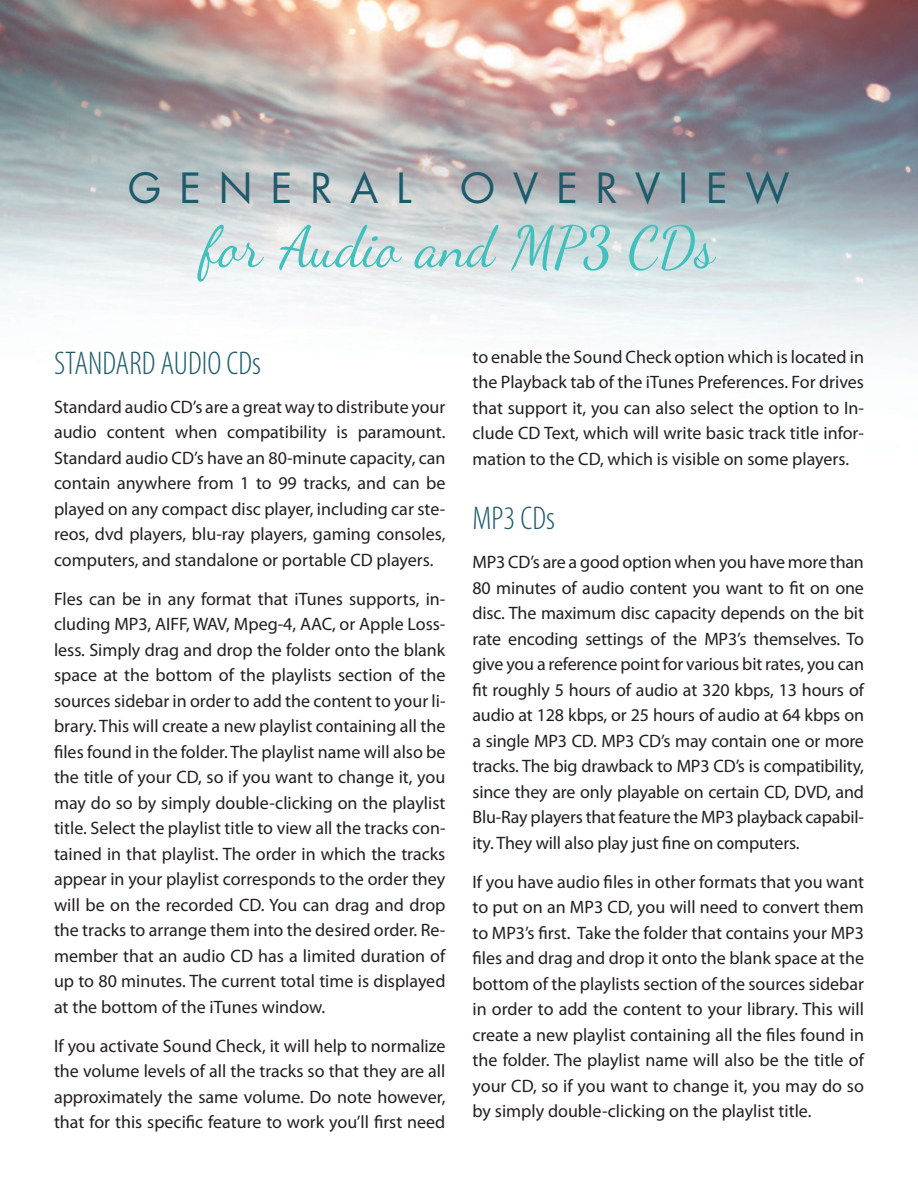
<style>
.page{position:relative;width:918px;height:1188px;background:#fff}
.page>*{position:absolute;margin:0;border:0;box-sizing:border-box;transform-origin:0 0}
.t1{font:57px "Dancing Script OT";color:#42c0bd}
.t2{font:40.5px "Futura Std";letter-spacing:.445em;color:#1d5b6b}
.t3{font:300 condensed 33px "Myriad Pro";color:#1d5b6b}
.t4{font:18px/25.5px "Myriad Pro";color:#231f20;text-align:justify}
</style>
<div class="page">
<img style="left:0;top:0;width:918px;height:346px">
<h2 class="t2" style="left:128px;top:162px;width:663px">GENERAL OVERVIEW</h2>
<h1 class="t1" style="left:202px;top:213px;width:515px">for Audio and MP3 CDs</h1>
<h3 class="t3" style="left:54px;top:345px;width:209px">STANDARD AUDIO CDs</h3>
<p class="t4" style="left:54px;top:394px;width:393px">Standard audio CD’s are a great way to distribute your audio content when compatibility is paramount.<br>Standard audio CD’s have an 80-minute capacity, can contain anywhere from 1 to 99 tracks, and can be played on any compact disc player, including car ste&shy;reos, dvd players, blu-ray players, gaming consoles, computers, and standalone or portable CD players.</p>
<p class="t4" style="left:54px;top:586px;width:393px">Fles can be in any format that iTunes supports, in&shy;cluding MP3, AIFF, WAV, Mpeg-4, AAC, or Apple Loss&shy;less. Simply drag and drop the folder onto the blank space at the bottom of the playlists section of the sources sidebar in order to add the content to your li&shy;brary. This will create a new playlist containing all the files found in the folder. The playlist name will also be the title of your CD, so if you want to change it, you may do so by simply double-clicking on the playlist title. Select the playlist title to view all the tracks con&shy;tained in that playlist. The order in which the tracks appear in your playlist corresponds to the order they will be on the recorded CD. You can drag and drop the tracks to arrange them into the desired order. Re&shy;member that an audio CD has a limited duration of up to 80 minutes. The current total time is displayed at the bottom of the iTunes window.</p>
<p class="t4" style="left:54px;top:1033px;width:393px">If you activate Sound Check, it will help to normalize the volume levels of all the tracks so that they are all approximately the same volume. Do note however, that for this specific feature to work you’ll first need</p>
<p class="t4" style="left:472px;top:344px;width:393px">to enable the Sound Check option which is located in the Playback tab of the iTunes Preferences. For drives that support it, you can also select the option to In&shy;clude CD Text, which will write basic track title infor&shy;mation to the CD, which is visible on some players.</p>
<h3 class="t3" style="left:472px;top:501px;width:84px">MP3 CDs</h3>
<p class="t4" style="left:472px;top:549px;width:393px">MP3 CD’s are a good option when you have more than 80 minutes of audio content you want to fit on one disc. The maximum disc capacity depends on the bit rate encoding settings of the MP3’s themselves. To give you a reference point for various bit rates, you can fit roughly 5 hours of audio at 320 kbps, 13 hours of audio at 128 kbps, or 25 hours of audio at 64 kbps on a single MP3 CD. MP3 CD’s may contain one or more tracks. The big drawback to MP3 CD’s is compatibility, since they are only playable on certain CD, DVD, and Blu-Ray players that feature the MP3 playback capabil&shy;ity. They will also play just fine on computers.</p>
<p class="t4" style="left:472px;top:869px;width:393px">If you have audio files in other formats that you want to put on an MP3 CD, you will need to convert them to MP3’s first. Take the folder that contains your MP3 files and drag and drop it onto the blank space at the bottom of the playlists section of the sources sidebar in order to add the content to your library. This will create a new playlist containing all the files found in the folder. The playlist name will also be the title of your CD, so if you want to change it, you may do so by simply double-clicking on the playlist title.</p>
</div>
